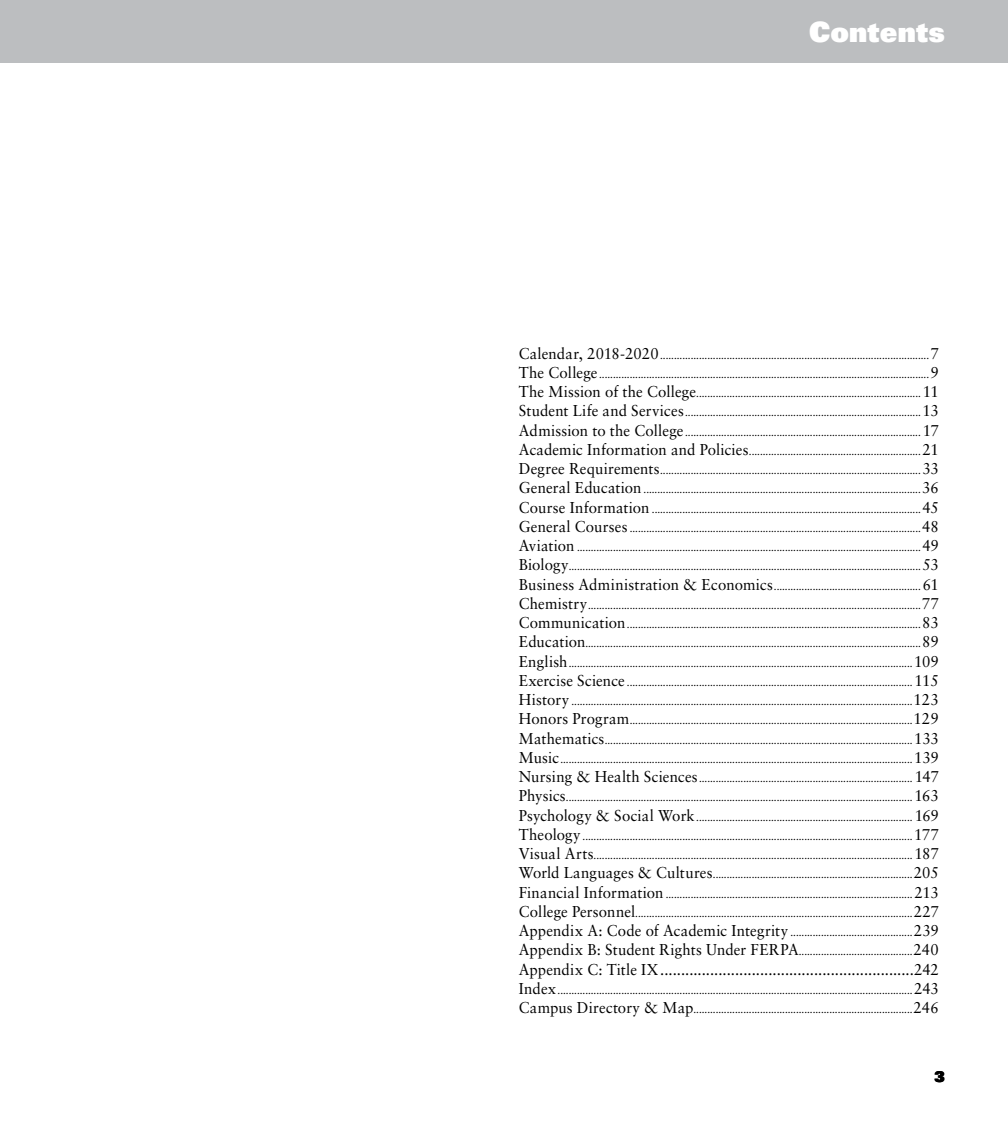
<style>
.page{position:relative;width:1008px;height:1134px;background:#fff}
.page>*{position:absolute;margin:0;border:0;box-sizing:border-box;transform-origin:0 0}
.t1{font:28px "Univers LT Std X Black";letter-spacing:.01em;color:#fff}
.t2{font:15.75px "Sabon LT Std";letter-spacing:.005em;color:#000;scale:.95 1}
.t3{font:14.88px "Univers LT Std X Black";color:#000}
.t4{font:10.5px/19.2px "Sabon LT Std";color:#000;text-align:justify;scale:.95 1}
.s1{font-size:15.75px}
</style>
<div class="page">
<div style="left:0;top:0;width:1008px;height:63px;background:#bcbec0"></div>
<h1 class="t1" style="left:809px;top:14px;width:137px">Contents</h1>
<p class="t4" style="left:519px;top:345px;width:444px"><span class="s1">Calendar, 2018-2020</span>.................................................................................................<span class="s1">7<br>The College</span> .......................................................................................................................<span class="s1">9<br>The Mission of the College</span>................................................................................. <span class="s1">11<br>Student Life and Services</span>.....................................................................................<span class="s1">13<br>Admission to the College</span> ..................................................................................... <span class="s1">17<br>Academic Information and Policies</span>.............................................................. <span class="s1">21<br>Degree Requirements</span>..............................................................................................<span class="s1">33<br>General Education</span> ....................................................................................................<span class="s1">36<br>Course Information</span> ................................................................................................. <span class="s1">45<br>General Courses</span> .........................................................................................................<span class="s1">48<br>Aviation</span> ............................................................................................................................<span class="s1">49<br>Biology</span>............................................................................................................................... <span class="s1">53<br>Business Administration &amp; Economics</span>..................................................... <span class="s1">61<br>Chemistry</span>........................................................................................................................<span class="s1">77<br>Communication</span>..........................................................................................................<span class="s1">83<br>Education</span>.........................................................................................................................<span class="s1">89<br>English</span>............................................................................................................................ <span class="s1">109<br>Exercise Science</span> ....................................................................................................... <span class="s1">115<br>History</span> ...........................................................................................................................<span class="s1">123<br>Honors Program</span>......................................................................................................<span class="s1">129<br>Mathematics</span>............................................................................................................... <span class="s1">133<br>Music</span>............................................................................................................................... <span class="s1">139<br>Nursing &amp; Health Sciences</span>............................................................................. <span class="s1">147<br>Physics</span>............................................................................................................................. <span class="s1">163<br>Psychology &amp; Social Work</span>.............................................................................. <span class="s1">169<br>Theology</span> ....................................................................................................................... <span class="s1">177<br>Visual Arts</span>................................................................................................................... <span class="s1">187<br>World Languages &amp; Cultures</span>........................................................................<span class="s1">205<br>Financial Information</span> ......................................................................................... <span class="s1">213<br>College Personnel</span>....................................................................................................<span class="s1">227<br>Appendix A: Code of Academic Integrity</span> ............................................<span class="s1">239<br>Appendix B: Student Rights Under FERPA</span>.........................................<span class="s1">240</span></p>
<h2 class="t2" style="left:519px;top:960px;width:444px">Appendix C: Title IX.............................................................242</h2>
<p class="t4" style="left:519px;top:980px;width:444px"><span class="s1">Index</span> ................................................................................................................................ <span class="s1">243<br>Campus Directory &amp; Map</span>...............................................................................<span class="s1">246</span></p>
<h3 class="t3" style="left:935px;top:1066px;width:12px">3</h3>
</div>
